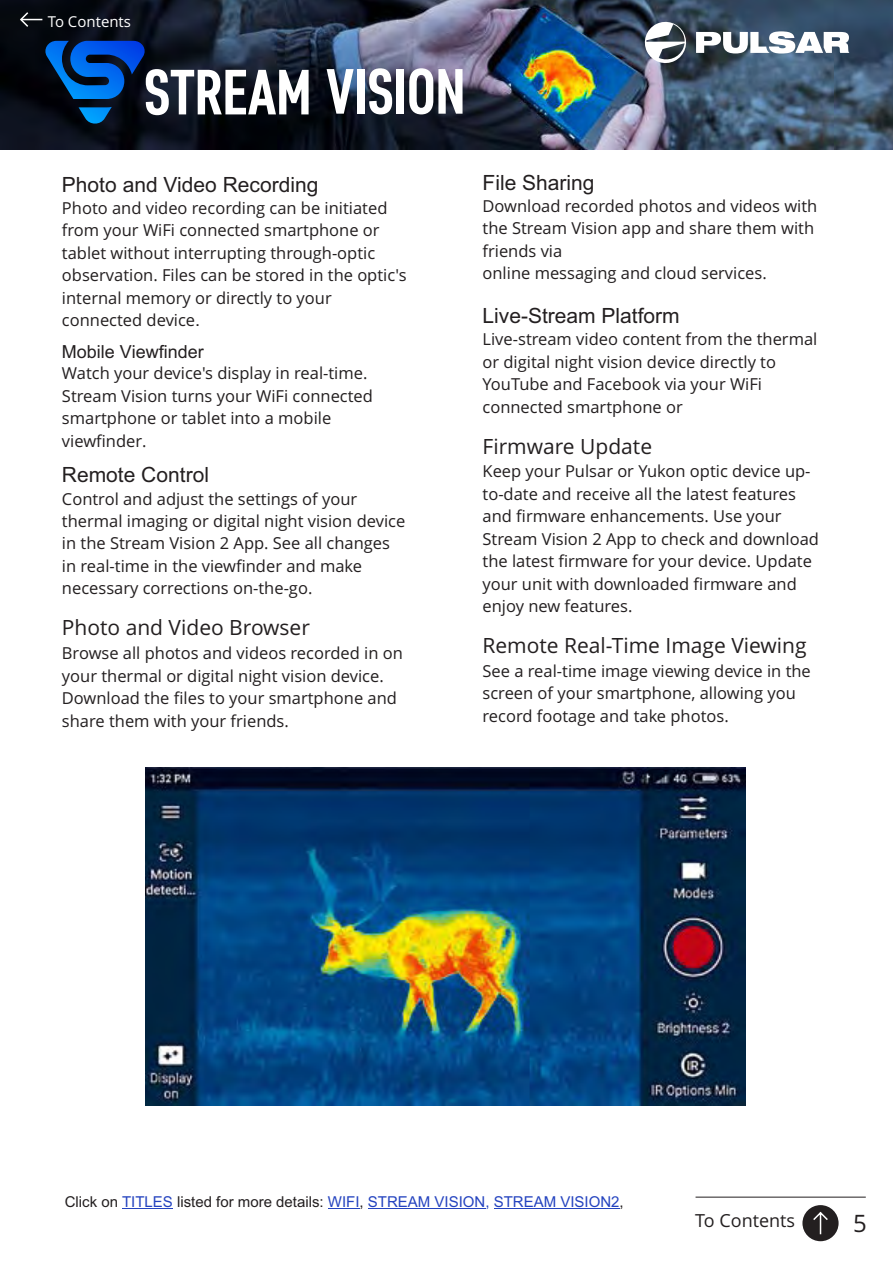
<style>
.page{position:relative;width:893px;height:1263px;background:#fff}
.page>*{position:absolute;margin:0;border:0;box-sizing:border-box;transform-origin:0 0}
.t1{font:24px "Open Sans";color:#231f20}
.t2{font:21px "Arial";color:#231f20}
.t3{font:21px "Open Sans";color:#231f20}
.t4{font:18px "Arial";color:#231f20}
.t5{font:18px "Open Sans";color:#231f20}
.t6{font:16.5px/22.5px "Open Sans";color:#231f20}
.t7{font:15px "Arial";color:#2443bf}
.t8{font:15px "Open Sans";color:#fff}
.t9{font:15px "Arial";color:#231f20}
.s1{font-family:"Arial";font-size:18px}
.s2{color:#231f20}
</style>
<div class="page">
<img style="left:0;top:0;width:893px;height:149px">
<svg style="left:327px;top:69px;width:27px;height:45px"></svg>
<div style="left:357px;top:69px;width:7px;height:45px;background:#fff"></div>
<svg style="left:369px;top:68px;width:23px;height:46px"></svg>
<div style="left:397px;top:69px;width:7px;height:45px;background:#fff"></div>
<svg style="left:409px;top:68px;width:53px;height:46px"></svg>
<svg style="left:43px;top:41px;width:266px;height:84px"></svg>
<svg style="left:19px;top:11px;width:23px;height:17px"></svg>
<svg style="left:696px;top:31px;width:153px;height:23px"></svg>
<svg style="left:642px;top:19px;width:47px;height:47px"></svg>
<img style="left:146px;top:767px;width:600px;height:338px">
<hr style="left:122px;top:1208px;width:51px;height:1px;background:#2443bf">
<hr style="left:328px;top:1208px;width:32px;height:1px;background:#2443bf">
<hr style="left:368px;top:1208px;width:117px;height:1px;background:#2443bf">
<hr style="left:494px;top:1208px;width:126px;height:1px;background:#2443bf">
<svg style="left:802px;top:1205px;width:37px;height:37px"></svg>
<hr style="left:695px;top:1197px;width:171px;height:1px;background:#231f20">
<p class="t8" style="left:48px;top:15px;width:85px">To Contents</p>
<p class="t2" style="left:62px;top:176px;width:258px">Photo and Video Recording</p>
<p class="t6" style="left:62px;top:198px;width:346px">Photo and video recording can be initiated from your WiFi connected smartphone or tablet without interrupting through-optic observation. Files can be stored in the optic's internal memory or directly to your connected device<span class="s1">.</span></p>
<p class="t4" style="left:62px;top:345px;width:143px">Mobile Viewfinder</p>
<p class="t6" style="left:62px;top:364px;width:313px">Watch your device's display in real-time.<br>Stream Vision turns your WiFi connected smartphone or tablet into a mobile viewfinder.</p>
<p class="t2" style="left:62px;top:467px;width:149px">Remote Control</p>
<p class="t6" style="left:62px;top:489px;width:345px">Control and adjust the settings of your thermal imaging or digital night vision device in the Stream Vision 2 App. See all changes in real-time in the viewfinder and make necessary corrections on-the-go.</p>
<p class="t3" style="left:62px;top:619px;width:249px">Photo and Video Browser</p>
<p class="t6" style="left:62px;top:643px;width:342px">Browse all photos and videos recorded in on your thermal or digital night vision device.<br>Download the files to your smartphone and share them with your friends.</p>
<p class="t2" style="left:483px;top:174px;width:114px">File Sharing</p>
<p class="t6" style="left:483px;top:196px;width:336px">Download recorded photos and videos with the Stream Vision app and share them with friends via<br>online messaging and cloud services.</p>
<p class="t2" style="left:483px;top:308px;width:199px">Live-Stream Platform</p>
<p class="t6" style="left:483px;top:330px;width:336px">Live-stream video content from the thermal or digital night vision device directly to YouTube and Facebook via your WiFi connected smartphone or</p>
<p class="t3" style="left:483px;top:437px;width:171px">Firmware Update</p>
<p class="t6" style="left:483px;top:462px;width:338px">Keep your Pulsar or Yukon optic device up&shy;to-date and receive all the latest features and firmware enhancements. Use your Stream Vision 2 App to check and download the latest firmware for your device. Update your unit with downloaded firmware and enjoy new features.</p>
<p class="t3" style="left:483px;top:637px;width:326px">Remote Real-Time Image Viewing</p>
<p class="t6" style="left:483px;top:661px;width:330px">See a real-time image viewing device in the screen of your smartphone, allowing you record footage and take photos.</p>
<p class="t7" style="left:65px;top:1196px;width:561px"><span class="s2">Click on</span> TITLES <span class="s2">listed for more details:</span> WIFI STREAM VISION STREAM VISION2<span class="s2">,</span></p>
<p class="t9" style="left:360px;top:1196px;width:6px">,</p>
<p class="t7" style="left:485px;top:1196px;width:6px">,</p>
<p class="t5" style="left:695px;top:1213px;width:101px">To Contents</p>
<h1 class="t1" style="left:853px;top:1213px;width:15px">5</h1>
</div>
